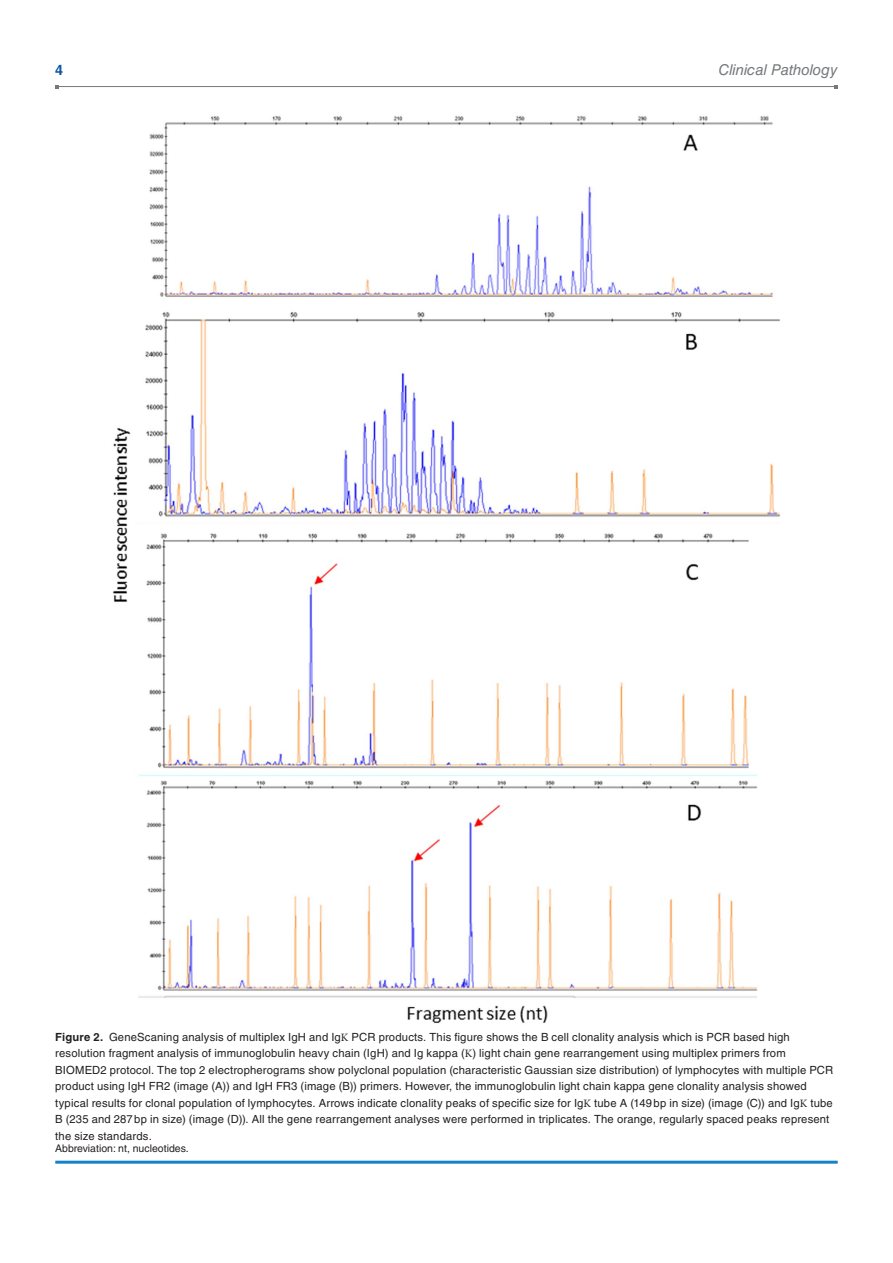
<style>
.page{position:relative;width:893px;height:1263px;background:#fff}
.page>*{position:absolute;margin:0;border:0;box-sizing:border-box;transform-origin:0 0}
.t1{font:italic 15px "Helvetica LT Std";letter-spacing:-.005em;color:#76787b}
.t2{font:700 14.25px "Helvetica LT Std";color:#1055a4}
.t3{font:11.25px/16.5px "Helvetica LT Std";letter-spacing:.015em;color:#231f20}
.t4{font:10.5px "Helvetica LT Std";color:#231f20}
.s1{font-weight:700}
.s2{font-family:"Minion Pro"}
</style>
<div class="page">
<hr style="left:57px;top:86px;width:779px;height:1px;background:#76787b">
<hr style="left:55px;top:1161px;width:783px;height:3px;background:#1582c5">
<img style="left:112px;top:116px;width:669px;height:908px">
<p class="t2" style="left:55px;top:61px;width:9px">4</p>
<h1 class="t1" style="left:719px;top:61px;width:121px">Clinical Pathology</h1>
<p class="t3" style="left:55px;top:1028px;width:779px"><span class="s1">Figure 2.</span> GeneScaning analysis of multiplex IgH and Ig<span class="s2">Κ</span> PCR products. This figure shows the B cell clonality analysis which is PCR based high resolution fragment analysis of immunoglobulin heavy chain (IgH) and Ig kappa (<span class="s2">Κ</span>) light chain gene rearrangement using multiplex primers from BIOMED2 protocol. The top 2 electropherograms show polyclonal population (characteristic Gaussian size distribution) of lymphocytes with multiple PCR product using IgH FR2 (image (A)) and IgH FR3 (image (B)) primers. However, the immunoglobulin light chain kappa gene clonality analysis showed typical results for clonal population of lymphocytes. Arrows indicate clonality peaks of specific size for Ig<span class="s2">Κ</span> tube A (149bp in size) (image (C)) and Ig<span class="s2">Κ</span> tube B (235 and 287bp in size) (image (D)). All the gene rearrangement analyses were performed in triplicates. The orange, regularly spaced peaks represent the size standards.</p>
<p class="t4" style="left:55px;top:1143px;width:135px">Abbreviation: nt, nucleotides.</p>
</div>
